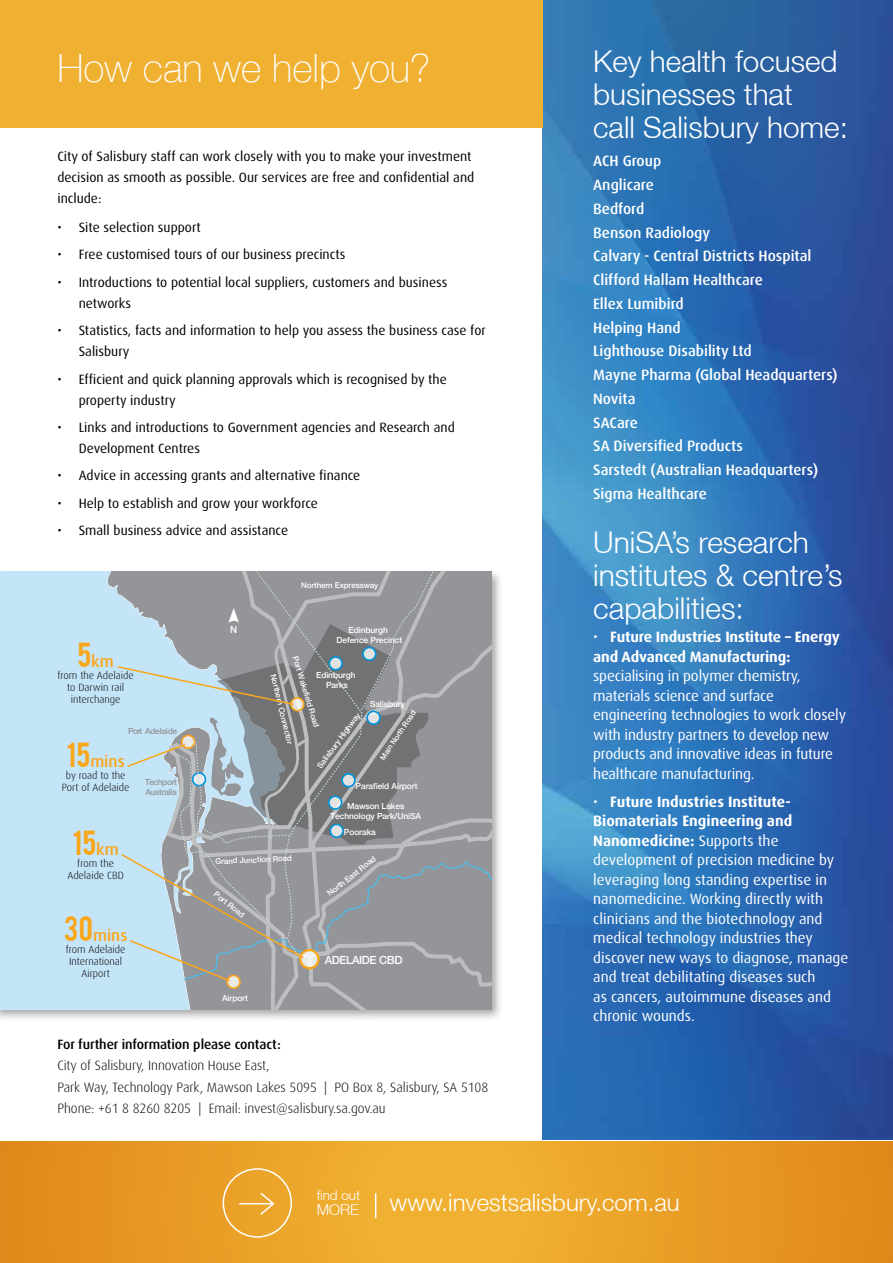
<style>
.page{position:relative;width:893px;height:1263px;background:#fff}
.page>*{position:absolute;margin:0;border:0;box-sizing:border-box;transform-origin:0 0}
.t1{font:100 39px "Helvetica Neue LT";color:#fff}
.t2{font:300 30px/33px "Helvetica Neue LT";color:#fff}
.t3{font:27.3px "Bebas";color:#faa61a}
.t4{font:300 24px "Helvetica Neue LT";color:#fff}
.t5{font:500 16.35px "Dax OT";color:#faa61a}
.t6{font:15px/19.5px "Dax OT";color:#fff}
.t7{font:500 15px/23.7px "Dax OT";color:#fff}
.t8{font:700 15px/19.5px "Dax OT";letter-spacing:-.01em;color:#fff}
.t9{font:300 15px "Helvetica Neue LT";color:#fff}
.t10{font:13.5px/21px "Dax OT";color:#000}
.t11{font:300 13.5px/21px "Dax";letter-spacing:-.005em;color:#000}
.t12{font:500 13.5px "Dax OT";letter-spacing:-.005em;color:#000}
.t13{font:300 13.5px "Helvetica Neue LT";color:#fff}
.t14{font:500 11.25px "Helvetica Neue LT";letter-spacing:-.035em;color:#fff}
.t15{font:300 10.5px/12px "Dax OT";color:#000;text-align:center}
.t16{font:500 9.75px "Helvetica Neue LT";color:#fff}
.t17{font:500 8.4px/10.1px "Helvetica Neue LT";letter-spacing:-.01em;color:#fff;text-align:center}
.t18{font:500 8.4px/10.1px "Helvetica Neue LT";letter-spacing:-.04em;color:#939598}
.t19{font:500 7.95px "Helvetica Neue LT";letter-spacing:-.01em;color:#fff}
.t20{font:500 7.5px "Helvetica Neue LT";color:#fff}
.s1{font-family:"Bebas";font-weight:400;font-size:27.3px}
.s2{font-family:"Dax OT";font-weight:500;font-size:16.35px}
.s3{font-weight:400}
.s4{font-weight:700}
</style>
<div class="page">
<img style="left:542px;top:0;width:351px;height:1139px">
<svg style="left:0;top:1142px;width:893px;height:121px;background:#e99e27"></svg>
<div style="left:223px;top:1168px;width:69px;height:70px;border:2px solid #fff;border-radius:50%"></div>
<hr style="left:240px;top:1203px;width:33px;height:1px;background:#fff">
<svg style="left:259px;top:1191px;width:16px;height:25px"></svg>
<svg style="left:375px;top:1193px;width:1px;height:25px"></svg>
<div style="left:0;top:0;width:542px;height:128px;background:#f0b031"></div>
<div style="left:0;top:568px;width:504px;height:453px;background:#000;opacity:.35"></div>
<div style="left:0;top:572px;width:116px;height:437px;background:#c4e4f8"></div>
<svg style="left:116px;top:572px;width:375px;height:437px;background:#9aa2a8"></svg>
<h1 class="t1" style="left:57px;top:46px;width:375px">How can we help you?</h1>
<p class="t10" style="left:57px;top:145px;width:418px">City of Salisbury staff can work closely with you to make your investment decision as smooth as possible. Our services are free and confidential and include:</p>
<p class="t10" style="left:57px;top:217px;width:145px">• Site selection support</p>
<p class="t10" style="left:57px;top:244px;width:290px">• Free customised tours of our business precincts</p>
<p class="t10" style="left:79px;top:272px;width:370px;text-indent:-21px">• Introductions to potential local suppliers, customers and business networks</p>
<p class="t10" style="left:79px;top:320px;width:409px;text-indent:-21px">• Statistics, facts and information to help you assess the business case for<br>Salisbury</p>
<p class="t10" style="left:79px;top:368px;width:370px;text-indent:-21px">• Efficient and quick planning approvals which is recognised by the property industry</p>
<p class="t10" style="left:79px;top:417px;width:378px;text-indent:-21px">• Links and introductions to Government agencies and Research and<br>Development Centres</p>
<p class="t10" style="left:57px;top:465px;width:304px">• Advice in accessing grants and alternative finance</p>
<p class="t10" style="left:57px;top:493px;width:262px">• Help to establish and grow your workforce</p>
<p class="t10" style="left:57px;top:520px;width:232px">• Small business advice and assistance</p>
<p class="t5" style="left:77px;top:651px;width:38px"><span class="s1">5</span>km</p>
<p class="t15" style="left:57px;top:670px;width:78px">from the Adelaide to Darwin rail interchange</p>
<p class="t18" style="left:128px;top:726px;width:51px">Port Adelaide</p>
<p class="t5" style="left:67px;top:751px;width:60px"><span class="s1">15</span>mins</p>
<p class="t15" style="left:62px;top:769px;width:69px">by road to the<br>Port of Adelaide</p>
<h3 class="t3" style="left:72px;top:823px;width:48px">15<span class="s2">km</span></h3>
<p class="t15" style="left:67px;top:857px;width:58px">from the<br>Adelaide CBD</p>
<p class="t5" style="left:64px;top:925px;width:65px"><span class="s1">30</span>mins</p>
<p class="t15" style="left:66px;top:943px;width:61px">from Adelaide<br>International<br>Airport</p>
<p class="t18" style="left:145px;top:776px;width:33px">Techport<br>Australia</p>
<p class="t16" style="left:230px;top:623px;width:9px">N</p>
<p class="t19" style="left:301px;top:580px;width:79px">Northern Expressway</p>
<p class="t17" style="left:337px;top:625px;width:67px">Edinburgh<br>Defence Precinct</p>
<p class="t19" style="left:300px;top:655px;width:76px;rotate:73deg">Port Wakefield Road</p>
<p class="t19" style="left:278px;top:673px;width:73px;rotate:76deg">Northern Connector</p>
<p class="t17" style="left:316px;top:669px;width:41px">Edinburgh<br>Parks</p>
<p class="t19" style="left:315px;top:764px;width:68px;rotate:-53deg">Salisbury Highway</p>
<p class="t17" style="left:370px;top:699px;width:37px">Salisbury</p>
<p class="t20" style="left:378px;top:756px;width:60px;rotate:-56deg">Main North Road</p>
<p class="t17" style="left:356px;top:781px;width:63px">Parafield Airport</p>
<p class="t17" style="left:330px;top:800px;width:92px">Mawson Lakes<br>Technology Park/UniSA</p>
<p class="t17" style="left:344px;top:827px;width:33px">Pooraka</p>
<p class="t19" style="left:215px;top:857px;width:78px;rotate:-3deg">Grand Junction Road</p>
<p class="t19" style="left:218px;top:889px;width:38px;rotate:38deg">Port Road</p>
<p class="t17" style="left:222px;top:993px;width:27px">Airport</p>
<p class="t19" style="left:325px;top:890px;width:61px;rotate:-38deg">North East Road</p>
<p class="t14" style="left:325px;top:953px;width:79px">ADELAIDE CBD</p>
<p class="t12" style="left:57px;top:1036px;width:225px">For further information please contact:</p>
<p class="t11" style="left:57px;top:1055px;width:432px">City of Salisbury, Innovation House East,<br>Park Way, Technology Park, Mawson Lakes 5095 | PO Box 8, Salisbury, SA 5108<br>Phone: +61 8 8260 8205 | Email: invest@salisbury.sa.gov.au</p>
<h2 class="t2" style="left:593px;top:45px;width:256px">Key health focused businesses that<br>call Salisbury home:</h2>
<p class="t7" style="left:593px;top:150px;width:246px">ACH Group<br>Anglicare<br>Bedford<br>Benson Radiology<br>Calvary - Central Districts Hospital<br>Clifford Hallam Healthcare<br>Ellex Lumibird<br>Helping Hand<br>Lighthouse Disability Ltd<br>Mayne Pharma (Global Headquarters)<br>Novita<br>SACare<br>SA Diversified Products<br>Sarstedt (Australian Headquarters)<br>Sigma Healthcare</p>
<h2 class="t2" style="left:593px;top:525px;width:251px">UniSA’s research institutes &amp; centre’s capabilities:</h2>
<p class="t8" style="left:593px;top:628px;width:248px"><span class="s3">•</span> Future Industries Institute – Energy and Advanced Manufacturing:</p>
<p class="t6" style="left:593px;top:667px;width:254px">specialising in polymer chemistry, materials science and surface engineering technologies to work closely with industry partners to develop new products and innovative ideas in future healthcare manufacturing.</p>
<p class="t6" style="left:593px;top:792px;width:257px">• <span class="s4">Future Industries Institute-Biomaterials Engineering and Nanomedicine:</span> Supports the development of precision medicine by leveraging long standing expertise in nanomedicine. Working directly with clinicians and the biotechnology and medical technology industries they discover new ways to diagnose, manage and treat debilitating diseases such<br>as cancers, autoimmune diseases and chronic wounds.</p>
<p class="t13" style="left:317px;top:1186px;width:45px">find out</p>
<p class="t9" style="left:317px;top:1200px;width:44px">MORE</p>
<h3 class="t4" style="left:390px;top:1188px;width:292px">www.investsalisbury.com.au</h3>
</div>
